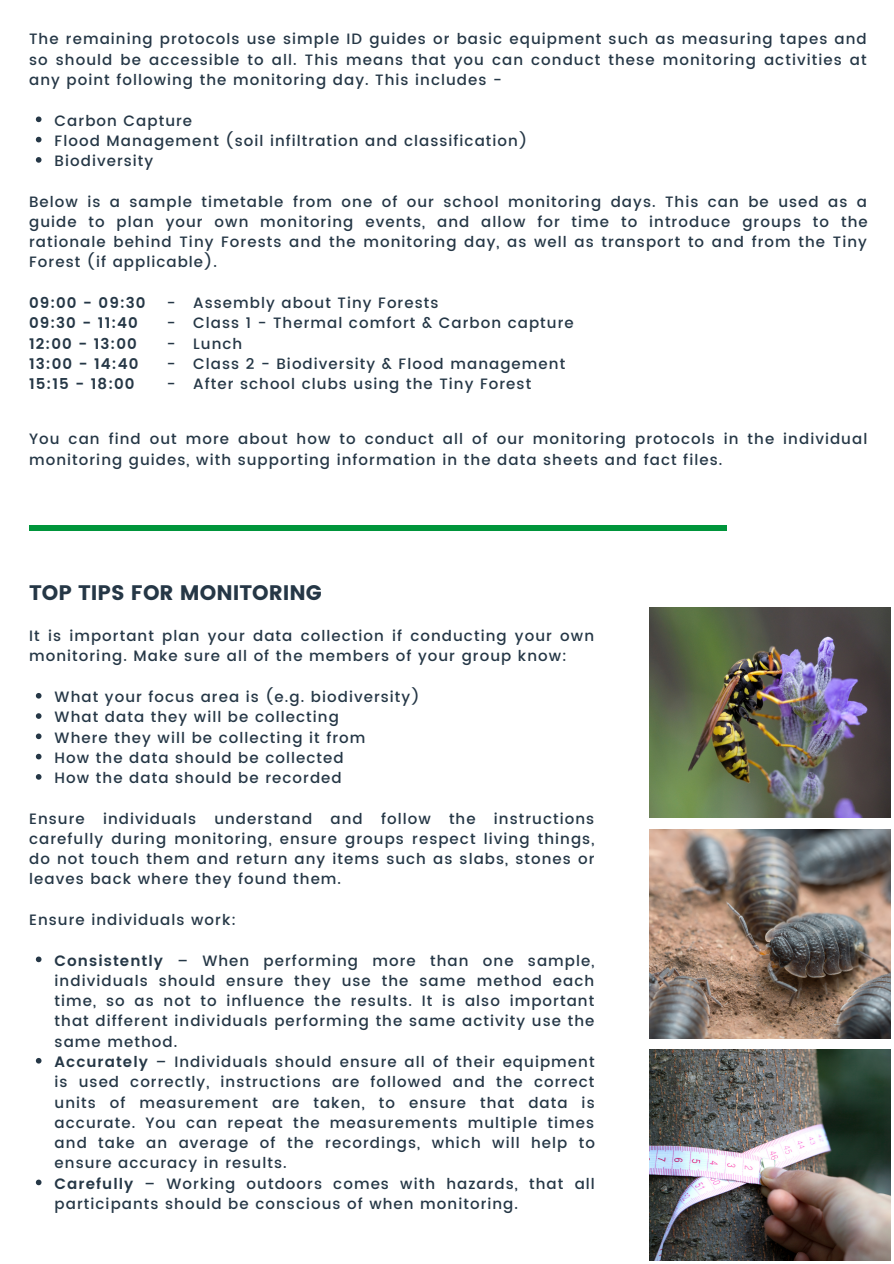
<style>
.page{position:relative;width:894px;height:1264px;background:#fff}
.page>*{position:absolute;margin:0;border:0;box-sizing:border-box;transform-origin:0 0}
.t1{font:21px "Poppins";color:#253746}
.t2{font:500 15px/20.2px "Poppins";letter-spacing:.07em;color:#253746;text-align:justify}
.t3{font:600 15px "Poppins";letter-spacing:.07em;color:#253746}
.s1{font-weight:600}
</style>
<div class="page">
<svg style="left:36px;top:116px;width:5px;height:6px"></svg>
<svg style="left:36px;top:137px;width:5px;height:5px"></svg>
<svg style="left:36px;top:157px;width:5px;height:6px"></svg>
<div style="left:29px;top:525px;width:697px;height:6px;background:#00953b"></div>
<svg style="left:36px;top:693px;width:5px;height:5px"></svg>
<svg style="left:36px;top:713px;width:5px;height:6px"></svg>
<svg style="left:36px;top:733px;width:5px;height:6px"></svg>
<svg style="left:36px;top:753px;width:5px;height:6px"></svg>
<svg style="left:36px;top:774px;width:5px;height:5px"></svg>
<svg style="left:36px;top:956px;width:5px;height:6px"></svg>
<svg style="left:36px;top:1058px;width:5px;height:5px"></svg>
<svg style="left:36px;top:1179px;width:5px;height:6px"></svg>
<img style="left:649px;top:829px;width:241px;height:209px">
<img style="left:649px;top:1049px;width:241px;height:211px">
<img style="left:649px;top:607px;width:241px;height:211px">
<p class="t2" style="left:29px;top:29px;width:838px">The remaining protocols use simple ID guides or basic equipment such as measuring tapes and so should be accessible to all. This means that you can conduct these monitoring activities at any point following the monitoring day. This includes -</p>
<p class="t2" style="left:55px;top:110px;width:139px">Carbon Capture</p>
<p class="t2" style="left:55px;top:130px;width:474px">Flood Management (soil infiltration and classification)</p>
<p class="t2" style="left:55px;top:151px;width:100px">Biodiversity</p>
<p class="t2" style="left:29px;top:191px;width:839px">Below is a sample timetable from one of our school monitoring days. This can be used as a guide to plan your own monitoring events, and allow for time to introduce groups to the rationale behind Tiny Forests and the monitoring day, as well as transport to and from the Tiny Forest (if applicable).</p>
<p class="t3" style="left:29px;top:294px;width:118px">09:00 - 09:30</p>
<p class="t3" style="left:29px;top:314px;width:110px">09:30 - 11:40</p>
<p class="t3" style="left:29px;top:334px;width:109px">12:00 - 13:00</p>
<p class="t3" style="left:29px;top:355px;width:111px">13:00 - 14:40</p>
<p class="t3" style="left:29px;top:375px;width:107px">15:15 - 18:00</p>
<p class="t2" style="left:167px;top:293px;width:273px">- Assembly about Tiny Forests</p>
<p class="t2" style="left:167px;top:313px;width:408px">- Class 1 - Thermal comfort &amp; Carbon capture</p>
<p class="t2" style="left:167px;top:333px;width:77px">- Lunch</p>
<p class="t2" style="left:167px;top:353px;width:400px">- Class 2 - Biodiversity &amp; Flood management</p>
<p class="t2" style="left:167px;top:374px;width:366px">- After school clubs using the Tiny Forest</p>
<p class="t2" style="left:29px;top:429px;width:839px">You can find out more about how to conduct all of our monitoring protocols in the individual monitoring guides, with supporting information in the data sheets and fact files.</p>
<p class="t1" style="left:29px;top:581px;width:294px">TOP TIPS FOR MONITORING</p>
<p class="t2" style="left:29px;top:626px;width:566px">It is important plan your data collection if conducting your own monitoring. Make sure all of the members of your group know:</p>
<p class="t2" style="left:55px;top:686px;width:366px">What your focus area is (e.g. biodiversity)</p>
<p class="t2" style="left:55px;top:707px;width:285px">What data they will be collecting</p>
<p class="t2" style="left:55px;top:727px;width:312px">Where they will be collecting it from</p>
<p class="t2" style="left:55px;top:747px;width:290px">How the data should be collected</p>
<p class="t2" style="left:55px;top:767px;width:288px">How the data should be recorded</p>
<p class="t2" style="left:29px;top:808px;width:566px">Ensure individuals understand and follow the instructions carefully during monitoring, ensure groups respect living things, do not touch them and return any items such as slabs, stones or leaves back where they found them.</p>
<p class="t2" style="left:29px;top:909px;width:208px">Ensure individuals work:</p>
<p class="t2" style="left:55px;top:950px;width:541px"><span class="s1">Consistently</span> – When performing more than one sample, individuals should ensure they use the same method each time, so as not to influence the results. It is also important that different individuals performing the same activity use the same method.</p>
<p class="t2" style="left:55px;top:1051px;width:542px"><span class="s1">Accurately</span> – Individuals should ensure all of their equipment is used correctly, instructions are followed and the correct units of measurement are taken, to ensure that data is accurate. You can repeat the measurements multiple times and take an average of the recordings, which will help to ensure accuracy in results.</p>
<p class="t2" style="left:55px;top:1173px;width:541px"><span class="s1">Carefully</span> – Working outdoors comes with hazards, that all participants should be conscious of when monitoring.</p>
</div>
